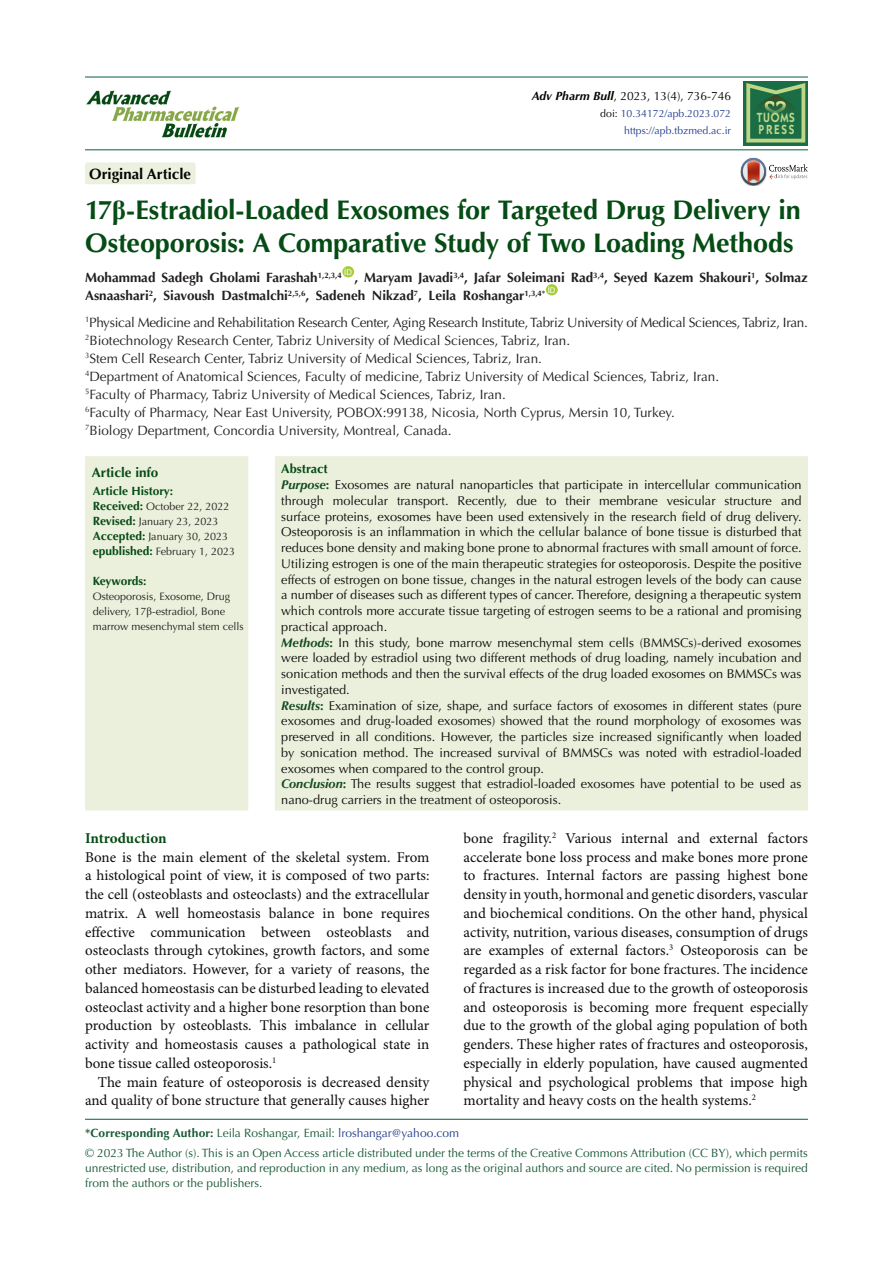
<style>
.page{position:relative;width:893px;height:1263px;background:#fff}
.page>*{position:absolute;margin:0;border:0;box-sizing:border-box;transform-origin:0 0}
.t1{font:700 27px/33px "Optima LT Std";letter-spacing:-.01em;color:#054b14}
.t2{font:15px/18.8px "Minion Pro";color:#0d0d0d;text-align:justify}
.t3{font:700 15px "Optima LT Std";color:#040503}
.t4{font:700 15px "Minion Pro";letter-spacing:-.005em;color:#054b14}
.t5{font:13.5px "Optima LT Std";color:#231f20}
.t6{font:700 13.5px/18px "Optima LT Std";color:#231f20}
.t7{font:13.5px "Optima LT Std";letter-spacing:-.02em;color:#231f20}
.t8{font:700 13.5px "Optima LT Std";color:#054b14}
.t9{font:600 13.35px/11.7px "ITC Kabel Std";letter-spacing:.11em;color:#c1d888;scale:.85 1}
.t10{font:12.75px/15.8px "Optima LT Std";color:#0d0d0d;text-align:justify}
.t11{font:700 12.75px "Optima LT Std";color:#054b14}
.corresponding{font:12px/15px "Optima LT Std";color:#195a37;text-align:justify}
.corresponding-2{font:700 12px "Optima LT Std";letter-spacing:.01em;color:#195a37}
.t12{font:12px "Optima LT Std";color:#040503}
.t13{font:700 12px "Optima LT Std";color:#054b14}
.t14{font:700 12px "Optima LT Std";letter-spacing:-.02em;color:#054b14}
.t15{font:10.8px/15px "Optima LT Std";color:#231f20}
.t16{font:10.5px "Optima LT Std";color:#253f8e}
.t17{font:7.8px "Arial";color:#fff}
.s1{font-weight:700;font-style:italic}
.s2{color:#040503}
.s3{font-family:"Times New Roman"}
.s4{font-weight:700;font-size:12px;color:#054b14}
.s5{font-weight:700;font-style:italic;color:#144b23}
.s6{font-weight:700;color:#144b23}
.s7{font-weight:400}
.s8{font-weight:400;color:#253f8e}
</style>
<div class="page">
<hr style="left:85px;top:149px;width:723px;height:1px;background:#1e7252">
<hr style="left:85px;top:76px;width:723px;height:2px;background:#1e7252">
<div style="left:342px;top:266px;width:12px;height:11px;background:#a6ce39;border-radius:50%"></div>
<div style="left:546px;top:284px;width:12px;height:11px;background:#a6ce39;border-radius:50%"></div>
<div style="left:85px;top:162px;width:111px;height:22px;background:#ebf1de;border-radius:2px"></div>
<div style="left:85px;top:456px;width:163px;height:354px;background:#ebf0dc"></div>
<div style="left:275px;top:456px;width:533px;height:354px;background:#ebf0dc"></div>
<svg style="left:741px;top:158px;width:67px;height:27px"></svg>
<hr style="left:85px;top:1119px;width:723px;height:1px;background:#1e7252">
<img style="left:86px;top:90px;width:154px;height:48px">
<svg style="left:743px;top:81px;width:65px;height:64px"></svg>
<svg style="left:746px;top:83px;width:59px;height:59px;background:#468655"></svg>
<p class="t3" style="left:89px;top:165px;width:103px">Original Article</p>
<p class="t12" style="left:532px;top:89px;width:201px"><span class="s1">Adv Pharm Bull</span>, 2023, 13(4), 736-746</p>
<p class="t16" style="left:600px;top:108px;width:132px"><span class="s2">doi:</span> 10.34172/apb.2023.072</p>
<p class="t16" style="left:624px;top:125px;width:108px">https://apb.tbzmed.ac.ir</p>
<p class="t9" style="left:757px;top:112px;width:46px">TUOMS<br>PRESS</p>
<p class="t1" style="left:85px;top:193px;width:717px">17<span class="s3">β</span>-Estradiol-Loaded Exosomes for Targeted Drug Delivery in<br>Osteoporosis: A Comparative Study of Two Loading Methods</p>
<p class="t6" style="left:85px;top:269px;width:258px">Mohammad Sadegh Gholami Farashah<sup>1,2,3,4</sup></p>
<p class="t17" style="left:344px;top:267px;width:9px">ID</p>
<p class="t6" style="left:85px;top:269px;width:724px;text-indent:269px">, Maryam Javadi<sup>3,4</sup>, Jafar Soleimani Rad<sup>3,4</sup>, Seyed Kazem Shakouri<sup>1</sup>, Solmaz<br>Asnaashari<sup>2</sup>, Siavoush Dastmalchi<sup>2,5,6</sup>, Sadeneh Nikzad<sup>7</sup>, Leila Roshangar<sup>1,3,4*</sup></p>
<p class="t17" style="left:548px;top:285px;width:9px">ID</p>
<p class="t7" style="left:85px;top:314px;width:724px"><sup>1</sup>Physical Medicine and Rehabilitation Research Center, Aging Research Institute, Tabriz University of Medical Sciences, Tabriz, Iran.</p>
<p class="t5" style="left:85px;top:332px;width:487px"><sup>2</sup>Biotechnology Research Center, Tabriz University of Medical Sciences, Tabriz, Iran.</p>
<p class="t5" style="left:85px;top:350px;width:458px"><sup>3</sup>Stem Cell Research Center, Tabriz University of Medical Sciences, Tabriz, Iran.</p>
<p class="t5" style="left:85px;top:368px;width:636px"><sup>4</sup>Department of Anatomical Sciences, Faculty of medicine, Tabriz University of Medical Sciences, Tabriz, Iran.</p>
<p class="t5" style="left:85px;top:386px;width:422px"><sup>5</sup>Faculty of Pharmacy, Tabriz University of Medical Sciences, Tabriz, Iran.</p>
<p class="t5" style="left:85px;top:404px;width:591px"><sup>6</sup>Faculty of Pharmacy, Near East University, POBOX:99138, Nicosia, North Cyprus, Mersin 10, Turkey.</p>
<p class="t5" style="left:85px;top:422px;width:368px"><sup>7</sup>Biology Department, Concordia University, Montreal, Canada.</p>
<p class="t8" style="left:92px;top:465px;width:68px">Article info</p>
<p class="t13" style="left:93px;top:484px;width:82px">Article History:</p>
<p class="t15" style="left:93px;top:499px;width:138px"><span class="s4">Received:</span> October 22, 2022</p>
<p class="t15" style="left:93px;top:514px;width:127px"><span class="s4">Revised:</span> January 23, 2023</p>
<p class="t15" style="left:93px;top:529px;width:137px"><span class="s4">Accepted:</span> January 30, 2023</p>
<p class="t15" style="left:93px;top:544px;width:144px"><span class="s4">epublished:</span> February 1, 2023</p>
<p class="t14" style="left:93px;top:574px;width:55px">Keywords:</p>
<p class="t15" style="left:93px;top:589px;width:153px">Osteoporosis, Exosome, Drug delivery, 17<span class="s3">β</span>-estradiol, Bone marrow mesenchymal stem cells</p>
<p class="t11" style="left:281px;top:462px;width:48px">Abstract</p>
<p class="t10" style="left:281px;top:477px;width:522px"><span class="s5">Purpose</span><span class="s6">:</span> Exosomes are natural nanoparticles that participate in intercellular communication through molecular transport. Recently, due to their membrane vesicular structure and surface proteins, exosomes have been used extensively in the research field of drug delivery.<br>Osteoporosis is an inflammation in which the cellular balance of bone tissue is disturbed that reduces bone density and making bone prone to abnormal fractures with small amount of force.<br>Utilizing estrogen is one of the main therapeutic strategies for osteoporosis. Despite the positive effects of estrogen on bone tissue, changes in the natural estrogen levels of the body can cause a number of diseases such as different types of cancer. Therefore, designing a therapeutic system which controls more accurate tissue targeting of estrogen seems to be a rational and promising practical approach.</p>
<p class="t10" style="left:281px;top:635px;width:522px"><span class="s5">Methods</span><span class="s6">:</span> In this study, bone marrow mesenchymal stem cells (BMMSCs)-derived exosomes were loaded by estradiol using two different methods of drug loading, namely incubation and sonication methods and then the survival effects of the drug loaded exosomes on BMMSCs was investigated.</p>
<p class="t10" style="left:281px;top:698px;width:522px"><span class="s5">Results</span><span class="s6">:</span> Examination of size, shape, and surface factors of exosomes in different states (pure exosomes and drug-loaded exosomes) showed that the round morphology of exosomes was preserved in all conditions. However, the particles size increased significantly when loaded by sonication method. The increased survival of BMMSCs was noted with estradiol-loaded exosomes when compared to the control group.</p>
<p class="t10" style="left:281px;top:776px;width:522px"><span class="s5">Conclusion</span><span class="s6">:</span> The results suggest that estradiol-loaded exosomes have potential to be used as nano-drug carriers in the treatment of osteoporosis.</p>
<p class="t4" style="left:85px;top:827px;width:83px">Introduction</p>
<p class="t2" style="left:85px;top:848px;width:346px">Bone is the main element of the skeletal system. From a histological point of view, it is composed of two parts: the cell (osteoblasts and osteoclasts) and the extracellular matrix. A well homeostasis balance in bone requires effective communication between osteoblasts and osteoclasts through cytokines, growth factors, and some other mediators. However, for a variety of reasons, the balanced homeostasis can be disturbed leading to elevated osteoclast activity and a higher bone resorption than bone production by osteoblasts. This imbalance in cellular activity and homeostasis causes a pathological state in bone tissue called osteoporosis.<sup>1</sup></p>
<p class="t2" style="left:85px;top:1073px;width:346px;text-align:right">The main feature of osteoporosis is decreased density and quality of bone structure that generally causes higher</p>
<p class="t2" style="left:463px;top:829px;width:346px">bone fragility.<sup>2</sup> Various internal and external factors accelerate bone loss process and make bones more prone to fractures. Internal factors are passing highest bone density in youth, hormonal and genetic disorders, vascular and biochemical conditions. On the other hand, physical activity, nutrition, various diseases, consumption of drugs are examples of external factors.<sup>3</sup> Osteoporosis can be regarded as a risk factor for bone fractures. The incidence of fractures is increased due to the growth of osteoporosis and osteoporosis is becoming more frequent especially due to the growth of the global aging population of both genders. These higher rates of fractures and osteoporosis, especially in elderly population, have caused augmented physical and psychological problems that impose high mortality and heavy costs on the health systems.<sup>2</sup></p>
<p class="corresponding-2" style="left:85px;top:1126px;width:376px">*Corresponding Author: <span class="s7">Leila Roshangar, Email:</span> <span class="s8">lroshangar@yahoo.com</span></p>
<p class="corresponding" style="left:85px;top:1145px;width:724px">© 2023 The Author (s). This is an Open Access article distributed under the terms of the Creative Commons Attribution (CC BY), which permits unrestricted use, distribution, and reproduction in any medium, as long as the original authors and source are cited. No permission is required from the authors or the publishers.</p>
</div>
